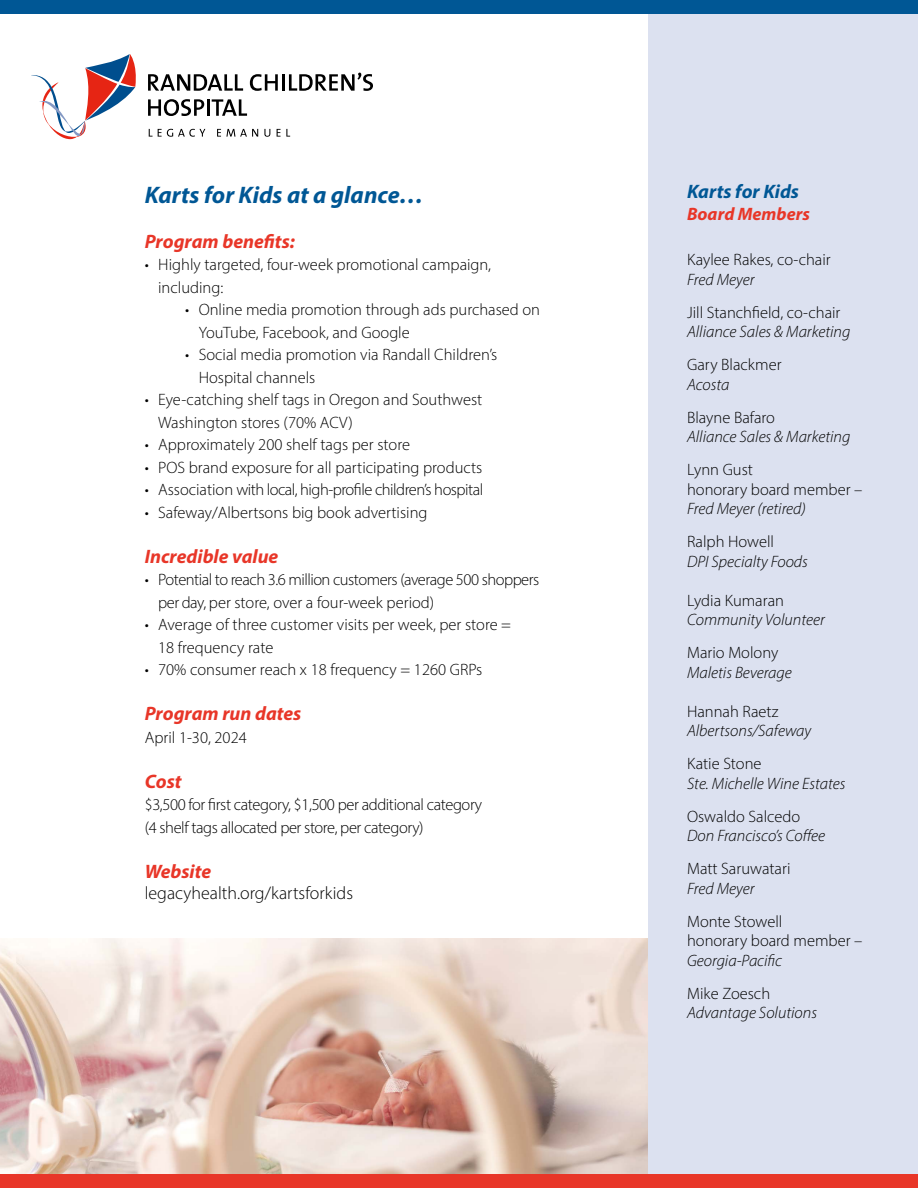
<style>
.page{position:relative;width:918px;height:1188px;background:#fff}
.page>*{position:absolute;margin:0;border:0;box-sizing:border-box;transform-origin:0 0}
.t1{font:italic 700 24px "Myriad Pro";color:#005795}
.t2{font:italic 700 19.5px "Myriad Pro";color:#e83628}
.t3{font:italic 700 19.5px "Myriad Pro";color:#005795}
.t4{font:300 18px "Myriad Pro";color:#000}
.t5{font:italic 700 18px "Myriad Pro";color:#e83628}
.t6{font:300 16.5px/22.5px "Myriad Pro";color:#000}
.t7{font:italic 300 16.5px "Myriad Pro";color:#000}
.t8{font:300 16.5px/22.5px "Myriad Pro";letter-spacing:-.03em;color:#000}
.t9{font:300 16.5px/22.5px "Myriad Pro";letter-spacing:-.025em;color:#000}
</style>
<div class="page">
<img style="left:0;top:939px;width:648px;height:235px">
<div style="left:648px;top:9px;width:270px;height:1179px;background:#dce1f0"></div>
<svg style="left:31px;top:54px;width:105px;height:85px"></svg>
<svg style="left:149px;top:129px;width:56px;height:8px"></svg>
<svg style="left:217px;top:129px;width:41px;height:8px"></svg>
<svg style="left:264px;top:129px;width:6px;height:8px"></svg>
<svg style="left:277px;top:129px;width:13px;height:8px"></svg>
<svg style="left:148px;top:74px;width:95px;height:17px"></svg>
<svg style="left:250px;top:74px;width:28px;height:17px"></svg>
<hr style="left:282px;top:74px;width:3px;height:17px;background:#000">
<svg style="left:289px;top:73px;width:84px;height:18px"></svg>
<svg style="left:148px;top:99px;width:99px;height:17px"></svg>
<div style="left:0;top:0;width:918px;height:14px;background:#005795"></div>
<div style="left:0;top:1174px;width:918px;height:14px;background:#e83628"></div>
<h1 class="t1" style="left:145px;top:179px;width:280px">Karts for Kids at a glance…</h1>
<p class="t2" style="left:145px;top:228px;width:152px">Program benefits:</p>
<p class="t6" style="left:158px;top:253px;width:334px;text-indent:-13px">• Highly targeted, four-week promotional campaign, including:</p>
<p class="t6" style="left:199px;top:298px;width:343px;text-indent:-13px">• Online media promotion through ads purchased on<br>YouTube, Facebook, and Google</p>
<p class="t6" style="left:199px;top:343px;width:300px;text-indent:-13px">• Social media promotion via Randall Children’s<br>Hospital channels</p>
<p class="t6" style="left:158px;top:388px;width:326px;text-indent:-13px">• Eye-catching shelf tags in Oregon and Southwest<br>Washington stores (70% ACV)</p>
<p class="t6" style="left:145px;top:433px;width:267px">• Approximately 200 shelf tags per store</p>
<p class="t6" style="left:145px;top:456px;width:339px">• POS brand exposure for all participating products</p>
<p class="t8" style="left:145px;top:478px;width:340px">• Association with local, high-profile children’s hospital</p>
<p class="t6" style="left:145px;top:501px;width:284px">• Safeway/Albertsons big book advertising</p>
<p class="t2" style="left:145px;top:543px;width:135px">Incredible value</p>
<p class="t8" style="left:158px;top:568px;width:383px;text-indent:-13px">• Potential to reach 3.6 million customers (average 500 shoppers per day, per store, over a four-week period)</p>
<p class="t6" style="left:158px;top:613px;width:354px;text-indent:-13px">• Average of three customer visits per week, per store =<br>18 frequency rate</p>
<p class="t6" style="left:145px;top:658px;width:339px">• 70% consumer reach x 18 frequency = 1260 GRPs</p>
<p class="t2" style="left:145px;top:701px;width:158px">Program run dates</p>
<p class="t6" style="left:145px;top:726px;width:104px">April 1-30, 2024</p>
<p class="t2" style="left:145px;top:768px;width:39px">Cost</p>
<p class="t9" style="left:145px;top:793px;width:339px">$3,500 for first category, $1,500 per additional category (4 shelf tags allocated per store, per category)</p>
<p class="t2" style="left:145px;top:858px;width:68px">Website</p>
<p class="t4" style="left:145px;top:882px;width:210px">legacyhealth.org/kartsforkids</p>
<p class="t3" style="left:687px;top:179px;width:114px">Karts for Kids</p>
<p class="t5" style="left:687px;top:202px;width:124px">Board Members</p>
<p class="t6" style="left:687px;top:248px;width:145px">Kaylee Rakes, co-chair</p>
<p class="t7" style="left:687px;top:269px;width:69px">Fred Meyer</p>
<p class="t6" style="left:687px;top:301px;width:155px">Jill Stanchfield, co-chair</p>
<p class="t7" style="left:687px;top:322px;width:165px">Alliance Sales &amp; Marketing</p>
<p class="t6" style="left:687px;top:353px;width:96px">Gary Blackmer</p>
<p class="t7" style="left:687px;top:374px;width:44px">Acosta</p>
<p class="t6" style="left:687px;top:406px;width:90px">Blayne Bafaro</p>
<p class="t7" style="left:687px;top:427px;width:165px">Alliance Sales &amp; Marketing</p>
<p class="t6" style="left:687px;top:460px;width:177px;line-height:19.5px">Lynn Gust<br>honorary board member –</p>
<p class="t7" style="left:687px;top:499px;width:120px">Fred Meyer (retired)</p>
<p class="t6" style="left:687px;top:530px;width:89px">Ralph Howell</p>
<p class="t7" style="left:687px;top:551px;width:122px">DPI Specialty Foods</p>
<p class="t6" style="left:687px;top:589px;width:98px">Lydia Kumaran</p>
<p class="t7" style="left:687px;top:610px;width:139px">Community Volunteer</p>
<p class="t6" style="left:687px;top:641px;width:93px">Mario Molony</p>
<p class="t7" style="left:687px;top:662px;width:106px">Maletis Beverage</p>
<p class="t6" style="left:687px;top:700px;width:93px">Hannah Raetz</p>
<p class="t7" style="left:687px;top:721px;width:126px">Albertsons/Safeway</p>
<p class="t6" style="left:687px;top:752px;width:76px">Katie Stone</p>
<p class="t7" style="left:687px;top:773px;width:160px">Ste. Michelle Wine Estates</p>
<p class="t6" style="left:687px;top:805px;width:115px">Oswaldo Salcedo</p>
<p class="t7" style="left:687px;top:826px;width:140px">Don Francisco’s Coffee</p>
<p class="t6" style="left:687px;top:857px;width:105px">Matt Saruwatari</p>
<p class="t7" style="left:687px;top:878px;width:69px">Fred Meyer</p>
<p class="t6" style="left:687px;top:911px;width:177px;line-height:19.5px">Monte Stowell<br>honorary board member –</p>
<p class="t7" style="left:687px;top:950px;width:96px">Georgia-Pacific</p>
<p class="t6" style="left:687px;top:982px;width:85px">Mike Zoesch</p>
<p class="t7" style="left:687px;top:1003px;width:132px">Advantage Solutions</p>
</div>
